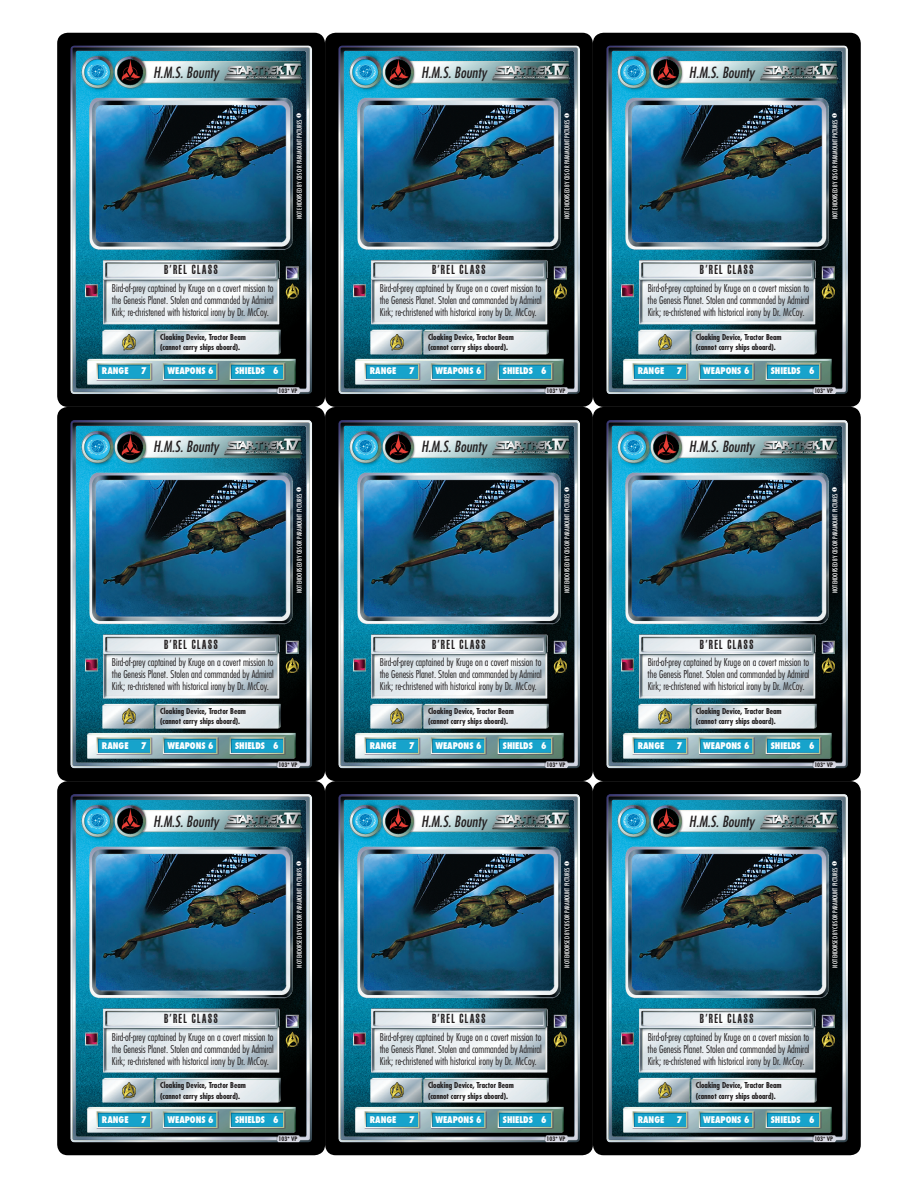
<style>
.page{position:relative;width:918px;height:1188px;background:#fff}
.page>*{position:absolute;margin:0;border:0;box-sizing:border-box;transform-origin:0 0}
.t1{font:italic condensed 15px "Futura";color:#231f20}
.t2{font:900 extra-condensed 12.75px "Swiss 911 BT";letter-spacing:.12em;color:#231f20}
.t3{font:300 condensed 10.5px/12px "Futura";color:#231f20;text-align:justify}
.t4{font:800 condensed 9px "Futura";color:#fff}
.t5{font:700 condensed 7.95px "Futura";color:#231f20}
.t6{font:condensed 6.45px "Futura";color:#fff}
.t7{font:700 condensed 6px "Futura";color:#231f20}
</style>
<div class="page">
<div style="left:325px;top:407px;width:268px;height:374px;background:#000;border-radius:11px"></div>
<img style="left:338px;top:420px;width:242px;height:348px">
<div style="left:325px;top:781px;width:268px;height:374px;background:#000;border-radius:11px"></div>
<img style="left:338px;top:794px;width:242px;height:348px">
<div style="left:325px;top:33px;width:268px;height:374px;background:#000;border-radius:11px"></div>
<img style="left:338px;top:46px;width:242px;height:348px">
<div style="left:593px;top:407px;width:268px;height:374px;background:#000;border-radius:11px"></div>
<img style="left:606px;top:420px;width:242px;height:348px">
<div style="left:593px;top:781px;width:268px;height:374px;background:#000;border-radius:11px"></div>
<img style="left:606px;top:794px;width:242px;height:348px">
<div style="left:593px;top:33px;width:268px;height:374px;background:#000;border-radius:11px"></div>
<img style="left:606px;top:46px;width:242px;height:348px">
<div style="left:57px;top:407px;width:268px;height:374px;background:#000;border-radius:11px"></div>
<img style="left:70px;top:420px;width:242px;height:348px">
<div style="left:57px;top:781px;width:268px;height:374px;background:#000;border-radius:11px"></div>
<img style="left:70px;top:794px;width:242px;height:348px">
<div style="left:57px;top:33px;width:268px;height:374px;background:#000;border-radius:11px"></div>
<img style="left:70px;top:46px;width:242px;height:348px">
<p class="t1" style="left:153px;top:63px;width:67px">H.M.S. Bounty</p>
<p class="t1" style="left:421px;top:63px;width:67px">H.M.S. Bounty</p>
<p class="t1" style="left:689px;top:63px;width:67px">H.M.S. Bounty</p>
<p class="t6" style="left:295px;top:219px;width:108px;rotate:-90deg">NOT ENDORSED BY CBS OR PARAMOUNT PICTURES ❶</p>
<p class="t6" style="left:563px;top:219px;width:108px;rotate:-90deg">NOT ENDORSED BY CBS OR PARAMOUNT PICTURES ❶</p>
<p class="t6" style="left:831px;top:219px;width:108px;rotate:-90deg">NOT ENDORSED BY CBS OR PARAMOUNT PICTURES ❶</p>
<p class="t2" style="left:164px;top:263px;width:55px">B’REL CLASS</p>
<p class="t2" style="left:432px;top:263px;width:55px">B’REL CLASS</p>
<p class="t2" style="left:700px;top:263px;width:55px">B’REL CLASS</p>
<p class="t3" style="left:112px;top:282px;width:164px">Bird-of-prey captained by Kruge on a covert mission to the Genesis Planet. Stolen and commanded by Admiral Kirk; re-christened with historical irony by Dr. McCoy.</p>
<p class="t3" style="left:380px;top:282px;width:164px">Bird-of-prey captained by Kruge on a covert mission to the Genesis Planet. Stolen and commanded by Admiral Kirk; re-christened with historical irony by Dr. McCoy.</p>
<p class="t3" style="left:648px;top:282px;width:164px">Bird-of-prey captained by Kruge on a covert mission to the Genesis Planet. Stolen and commanded by Admiral Kirk; re-christened with historical irony by Dr. McCoy.</p>
<p class="t5" style="left:160px;top:332px;width:87px">Cloaking Device, Tractor Beam</p>
<p class="t5" style="left:160px;top:342px;width:82px">(cannot carry ships aboard).</p>
<p class="t5" style="left:428px;top:332px;width:87px">Cloaking Device, Tractor Beam</p>
<p class="t5" style="left:428px;top:342px;width:82px">(cannot carry ships aboard).</p>
<p class="t5" style="left:696px;top:332px;width:87px">Cloaking Device, Tractor Beam</p>
<p class="t5" style="left:696px;top:342px;width:82px">(cannot carry ships aboard).</p>
<p class="t4" style="left:102px;top:365px;width:28px">RANGE</p>
<p class="t4" style="left:141px;top:365px;width:7px">7</p>
<p class="t4" style="left:168px;top:365px;width:48px">WEAPONS 6</p>
<p class="t4" style="left:235px;top:365px;width:45px">SHIELDS 6</p>
<p class="t4" style="left:370px;top:365px;width:28px">RANGE</p>
<p class="t4" style="left:409px;top:365px;width:7px">7</p>
<p class="t4" style="left:435px;top:365px;width:48px">WEAPONS 6</p>
<p class="t4" style="left:503px;top:365px;width:45px">SHIELDS 6</p>
<p class="t4" style="left:638px;top:365px;width:28px">RANGE</p>
<p class="t4" style="left:677px;top:365px;width:7px">7</p>
<p class="t4" style="left:703px;top:365px;width:48px">WEAPONS 6</p>
<p class="t4" style="left:771px;top:365px;width:45px">SHIELDS 6</p>
<p class="t7" style="left:279px;top:386px;width:20px">103* VP</p>
<p class="t7" style="left:547px;top:386px;width:20px">103* VP</p>
<p class="t7" style="left:814px;top:386px;width:20px">103* VP</p>
<p class="t1" style="left:153px;top:437px;width:67px">H.M.S. Bounty</p>
<p class="t1" style="left:421px;top:437px;width:67px">H.M.S. Bounty</p>
<p class="t1" style="left:689px;top:437px;width:67px">H.M.S. Bounty</p>
<p class="t6" style="left:295px;top:593px;width:108px;rotate:-90deg">NOT ENDORSED BY CBS OR PARAMOUNT PICTURES ❶</p>
<p class="t6" style="left:563px;top:593px;width:108px;rotate:-90deg">NOT ENDORSED BY CBS OR PARAMOUNT PICTURES ❶</p>
<p class="t6" style="left:831px;top:593px;width:108px;rotate:-90deg">NOT ENDORSED BY CBS OR PARAMOUNT PICTURES ❶</p>
<p class="t2" style="left:164px;top:637px;width:55px">B’REL CLASS</p>
<p class="t2" style="left:432px;top:637px;width:55px">B’REL CLASS</p>
<p class="t2" style="left:700px;top:637px;width:55px">B’REL CLASS</p>
<p class="t3" style="left:112px;top:656px;width:164px">Bird-of-prey captained by Kruge on a covert mission to the Genesis Planet. Stolen and commanded by Admiral Kirk; re-christened with historical irony by Dr. McCoy.</p>
<p class="t3" style="left:380px;top:656px;width:164px">Bird-of-prey captained by Kruge on a covert mission to the Genesis Planet. Stolen and commanded by Admiral Kirk; re-christened with historical irony by Dr. McCoy.</p>
<p class="t3" style="left:648px;top:656px;width:164px">Bird-of-prey captained by Kruge on a covert mission to the Genesis Planet. Stolen and commanded by Admiral Kirk; re-christened with historical irony by Dr. McCoy.</p>
<p class="t5" style="left:160px;top:706px;width:87px">Cloaking Device, Tractor Beam</p>
<p class="t5" style="left:160px;top:716px;width:82px">(cannot carry ships aboard).</p>
<p class="t5" style="left:428px;top:706px;width:87px">Cloaking Device, Tractor Beam</p>
<p class="t5" style="left:428px;top:716px;width:82px">(cannot carry ships aboard).</p>
<p class="t5" style="left:696px;top:706px;width:87px">Cloaking Device, Tractor Beam</p>
<p class="t5" style="left:696px;top:716px;width:82px">(cannot carry ships aboard).</p>
<p class="t4" style="left:102px;top:739px;width:28px">RANGE</p>
<p class="t4" style="left:141px;top:739px;width:7px">7</p>
<p class="t4" style="left:168px;top:739px;width:48px">WEAPONS 6</p>
<p class="t4" style="left:235px;top:739px;width:45px">SHIELDS 6</p>
<p class="t4" style="left:370px;top:739px;width:28px">RANGE</p>
<p class="t4" style="left:409px;top:739px;width:7px">7</p>
<p class="t4" style="left:435px;top:739px;width:48px">WEAPONS 6</p>
<p class="t4" style="left:503px;top:739px;width:45px">SHIELDS 6</p>
<p class="t4" style="left:638px;top:739px;width:28px">RANGE</p>
<p class="t4" style="left:677px;top:739px;width:7px">7</p>
<p class="t4" style="left:703px;top:739px;width:48px">WEAPONS 6</p>
<p class="t4" style="left:771px;top:739px;width:45px">SHIELDS 6</p>
<p class="t7" style="left:279px;top:761px;width:20px">103* VP</p>
<p class="t7" style="left:547px;top:761px;width:20px">103* VP</p>
<p class="t7" style="left:814px;top:761px;width:20px">103* VP</p>
<p class="t1" style="left:153px;top:812px;width:67px">H.M.S. Bounty</p>
<p class="t1" style="left:421px;top:812px;width:67px">H.M.S. Bounty</p>
<p class="t1" style="left:689px;top:812px;width:67px">H.M.S. Bounty</p>
<p class="t6" style="left:295px;top:968px;width:108px;rotate:-90deg">NOT ENDORSED BY CBS OR PARAMOUNT PICTURES ❶</p>
<p class="t6" style="left:563px;top:968px;width:108px;rotate:-90deg">NOT ENDORSED BY CBS OR PARAMOUNT PICTURES ❶</p>
<p class="t6" style="left:831px;top:968px;width:108px;rotate:-90deg">NOT ENDORSED BY CBS OR PARAMOUNT PICTURES ❶</p>
<p class="t2" style="left:164px;top:1011px;width:55px">B’REL CLASS</p>
<p class="t2" style="left:432px;top:1011px;width:55px">B’REL CLASS</p>
<p class="t2" style="left:700px;top:1011px;width:55px">B’REL CLASS</p>
<p class="t3" style="left:112px;top:1031px;width:164px">Bird-of-prey captained by Kruge on a covert mission to the Genesis Planet. Stolen and commanded by Admiral Kirk; re-christened with historical irony by Dr. McCoy.</p>
<p class="t3" style="left:380px;top:1031px;width:164px">Bird-of-prey captained by Kruge on a covert mission to the Genesis Planet. Stolen and commanded by Admiral Kirk; re-christened with historical irony by Dr. McCoy.</p>
<p class="t3" style="left:648px;top:1031px;width:164px">Bird-of-prey captained by Kruge on a covert mission to the Genesis Planet. Stolen and commanded by Admiral Kirk; re-christened with historical irony by Dr. McCoy.</p>
<p class="t5" style="left:160px;top:1080px;width:87px">Cloaking Device, Tractor Beam</p>
<p class="t5" style="left:160px;top:1091px;width:82px">(cannot carry ships aboard).</p>
<p class="t5" style="left:428px;top:1080px;width:87px">Cloaking Device, Tractor Beam</p>
<p class="t5" style="left:428px;top:1091px;width:82px">(cannot carry ships aboard).</p>
<p class="t5" style="left:696px;top:1080px;width:87px">Cloaking Device, Tractor Beam</p>
<p class="t5" style="left:696px;top:1091px;width:82px">(cannot carry ships aboard).</p>
<p class="t4" style="left:102px;top:1113px;width:28px">RANGE</p>
<p class="t4" style="left:141px;top:1113px;width:7px">7</p>
<p class="t4" style="left:168px;top:1113px;width:48px">WEAPONS 6</p>
<p class="t4" style="left:235px;top:1113px;width:45px">SHIELDS 6</p>
<p class="t4" style="left:370px;top:1113px;width:28px">RANGE</p>
<p class="t4" style="left:409px;top:1113px;width:7px">7</p>
<p class="t4" style="left:435px;top:1113px;width:48px">WEAPONS 6</p>
<p class="t4" style="left:503px;top:1113px;width:45px">SHIELDS 6</p>
<p class="t4" style="left:638px;top:1113px;width:28px">RANGE</p>
<p class="t4" style="left:677px;top:1113px;width:7px">7</p>
<p class="t4" style="left:703px;top:1113px;width:48px">WEAPONS 6</p>
<p class="t4" style="left:771px;top:1113px;width:45px">SHIELDS 6</p>
<p class="t7" style="left:279px;top:1135px;width:20px">103* VP</p>
<p class="t7" style="left:547px;top:1135px;width:20px">103* VP</p>
<p class="t7" style="left:814px;top:1135px;width:20px">103* VP</p>
</div>
